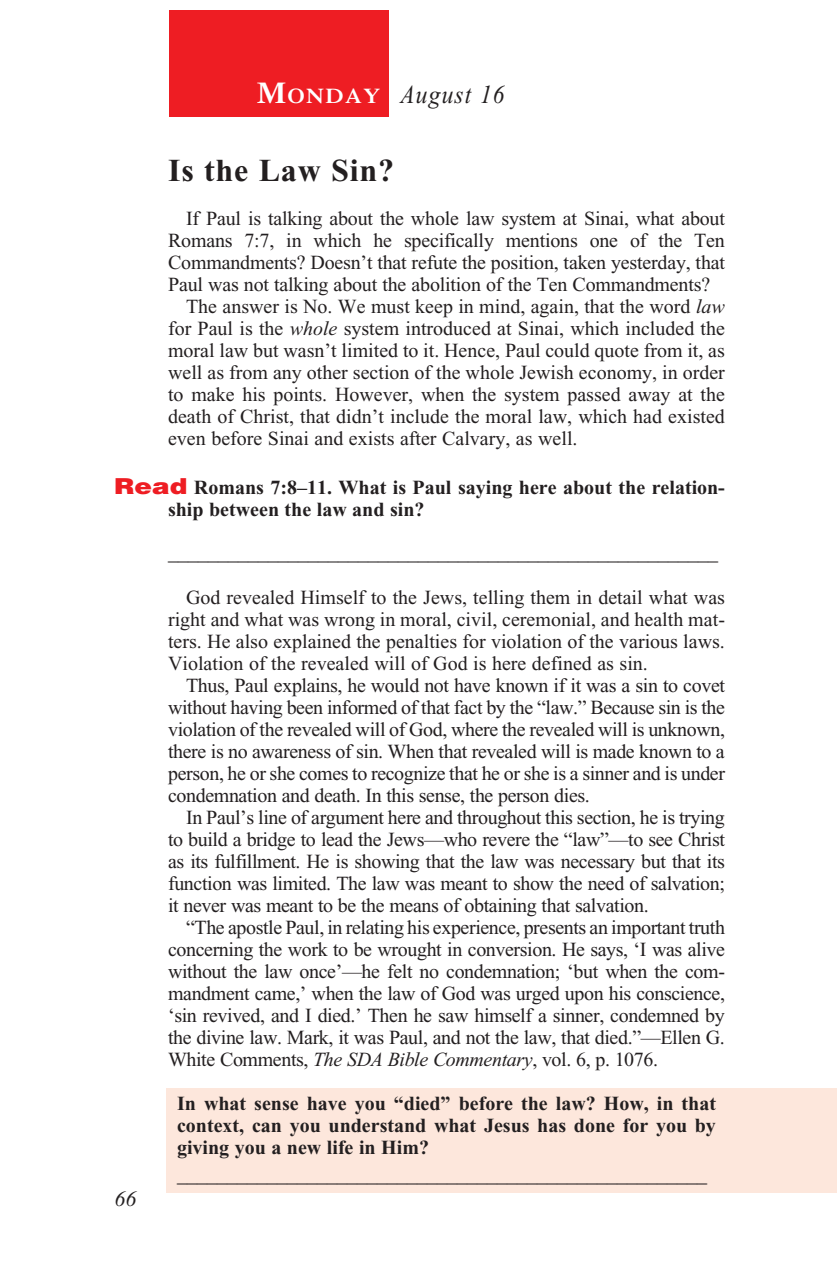
<style>
.page{position:relative;width:837px;height:1278px;background:#fff}
.page>*{position:absolute;margin:0;border:0;box-sizing:border-box;transform-origin:0 0}
._01-Daily_head{font:700 32px "Times New Roman";letter-spacing:.025em;color:#231f20}
._00-Month-Day{font:italic 26px "Times New Roman";letter-spacing:.05em;color:#231f20;scale:.9 1}
.t1{font:italic 22px "Times New Roman";color:#231f20}
.t2{font:600 21px "Times";letter-spacing:.07em;color:#fff;scale:1.1 1}
._4-Body_Copy{font:20px/22px "Times New Roman";letter-spacing:-.015em;color:#231f20;text-align:justify}
.x-screened_box-text{font:700 20px/22px "Times New Roman";color:#231f20;text-align:justify}
._6-question{font:700 20px/22px "Times New Roman";color:#231f20}
.s1{font-size:30px}
.s2{font-style:italic}
.s3{font-family:"Helvetica";font-weight:900;font-size:22px;color:#ee1d23}
</style>
<div class="page">
<div style="left:166px;top:1088px;width:671px;height:105px;background:#fde7dc"></div>
<div style="left:169px;top:10px;width:220px;height:106px;background:#ee1d23"></div>
<p class="t2" style="left:257px;top:83px;width:114px"><span class="s1">M</span>ONDAY</p>
<p class="_00-Month-Day" style="left:400px;top:80px;width:117px">August 16</p>
<p class="_01-Daily_head" style="left:168px;top:153px;width:228px">Is the Law Sin?</p>
<p class="_4-Body_Copy" style="left:168px;top:208px;width:558px;text-indent:18px">If Paul is talking about the whole law system at Sinai, what about Romans 7:7, in which he specifically mentions one of the Ten Commandments? Doesn’t that refute the position, taken yesterday, that Paul was not talking about the abolition of the Ten Commandments?</p>
<p class="_4-Body_Copy" style="left:168px;top:296px;width:558px;text-indent:18px">The answer is No. We must keep in mind, again, that the word <span class="s2">law </span>for Paul is the <span class="s2">whole</span> system introduced at Sinai, which included the moral law but wasn’t limited to it. Hence, Paul could quote from it, as well as from any other section of the whole Jewish economy, in order to make his points. However, when the system passed away at the death of Christ, that didn’t include the moral law, which had existed even before Sinai and exists after Calvary, as well.</p>
<p class="_6-question" style="left:168px;top:476px;width:558px;text-indent:-54px"><span class="s3">Read</span> Romans 7:8–11. What is Paul saying here about the relation&shy;ship between the law and sin?</p>
<p class="t1" style="left:115px;top:1187px;width:23px">66</p>
<p class="_4-Body_Copy" style="left:168px;top:542px;width:552px">_______________________________________________________</p>
<p class="_4-Body_Copy" style="left:168px;top:586px;width:558px;text-indent:18px">God revealed Himself to the Jews, telling them in detail what was right and what was wrong in moral, civil, ceremonial, and health mat&shy;ters. He also explained the penalties for violation of the various laws.<br>Violation of the revealed will of God is here defined as sin.</p>
<p class="_4-Body_Copy" style="left:168px;top:674px;width:559px;text-indent:18px">Thus, Paul explains, he would not have known if it was a sin to covet without having been informed of that fact by the “law.” Because sin is the violation of the revealed will of God, where the revealed will is unknown, there is no awareness of sin. When that revealed will is made known to a person, he or she comes to recognize that he or she is a sinner and is under condemnation and death. In this sense, the person dies.</p>
<p class="_4-Body_Copy" style="left:168px;top:806px;width:558px;text-indent:18px">In Paul’s line of argument here and throughout this section, he is trying to build a bridge to lead the Jews—who revere the “law”—to see Christ as its fulfillment. He is showing that the law was necessary but that its function was limited. The law was meant to show the need of salvation; it never was meant to be the means of obtaining that salvation.</p>
<p class="_4-Body_Copy" style="left:168px;top:916px;width:558px;text-indent:18px">“The apostle Paul, in relating his experience, presents an important truth concerning the work to be wrought in conversion. He says, ‘I was alive without the law once’—he felt no condemnation; ‘but when the com&shy;mandment came,’ when the law of God was urged upon his conscience, ‘sin revived, and I died.’ Then he saw himself a sinner, condemned by the divine law. Mark, it was Paul, and not the law, that died.”—Ellen G.<br>White Comments, <span class="s2">The SDA Bible Commentary</span>, vol. 6, p. 1076.</p>
<p class="x-screened_box-text" style="left:177px;top:1092px;width:541px">In what sense have you “died” before the law? How, in that context, can you understand what Jesus has done for you by giving you a new life in Him?</p>
<p class="x-screened_box-text" style="left:177px;top:1164px;width:531px">_____________________________________________________</p>
</div>
